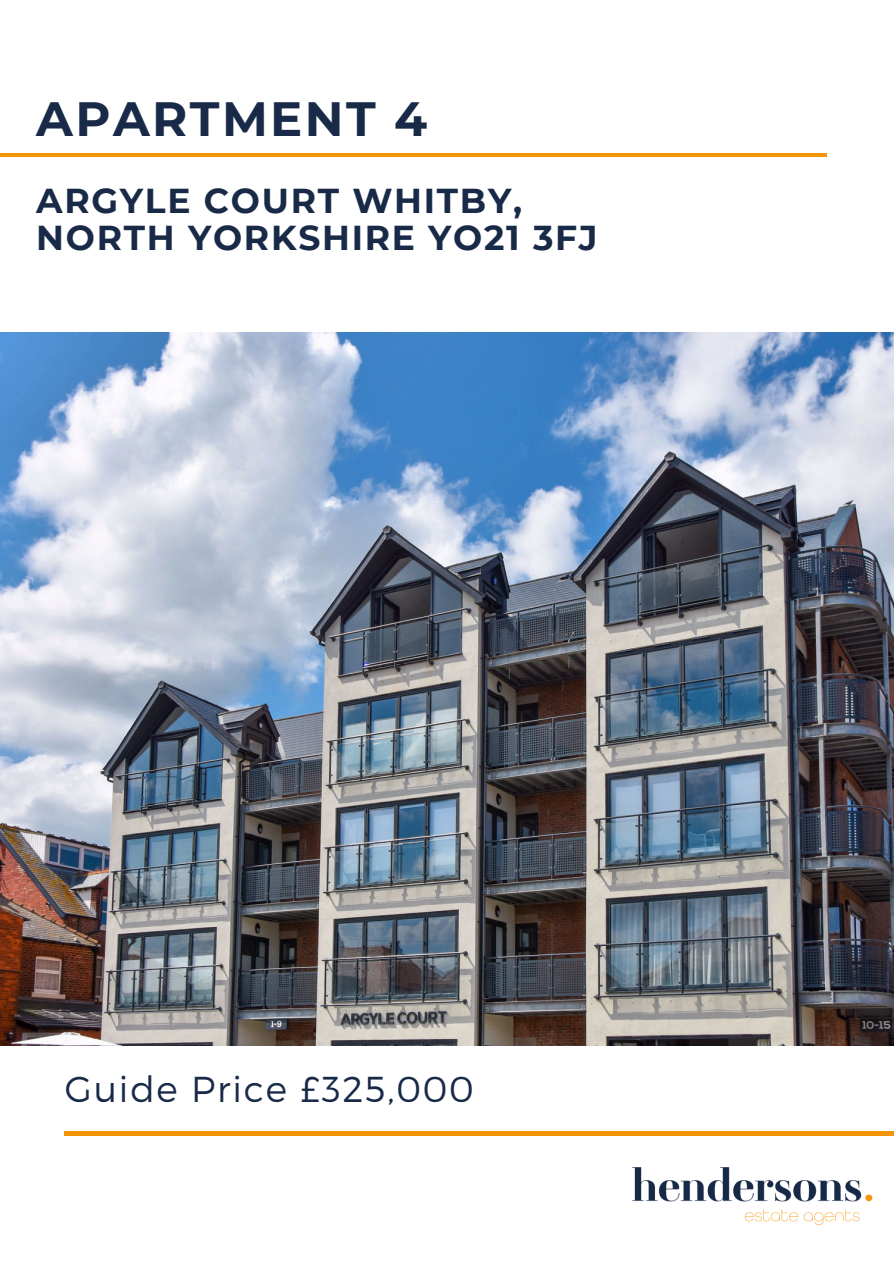
<style>
.page{position:relative;width:894px;height:1264px;background:#fff}
.page>*{position:absolute;margin:0;border:0;box-sizing:border-box;transform-origin:0 0}
.t1{font:700 48px "Montserrat";letter-spacing:.05em;color:#182a47}
.t2{font:300 36px "Montserrat";letter-spacing:.05em;color:#182a47}
.t3{font:700 34.5px/37.2px "Montserrat";letter-spacing:.05em;color:#182a47}
</style>
<div class="page">
<hr style="left:0;top:153px;width:825px;height:4px;background:#f49509">
<hr style="left:65px;top:1131px;width:828px;height:4px;background:#f49509">
<img style="left:632px;top:1167px;width:241px;height:59px">
<img style="left:0;top:333px;width:893px;height:712px">
<h2 class="t1" style="left:36px;top:89px;width:392px">APARTMENT 4</h2>
<h1 class="t3" style="left:36px;top:181px;width:562px">ARGYLE COURT WHITBY,<br>NORTH YORKSHIRE YO21 3FJ</h1>
<p class="t2" style="left:65px;top:1065px;width:410px">Guide Price £325,000</p>
</div>
